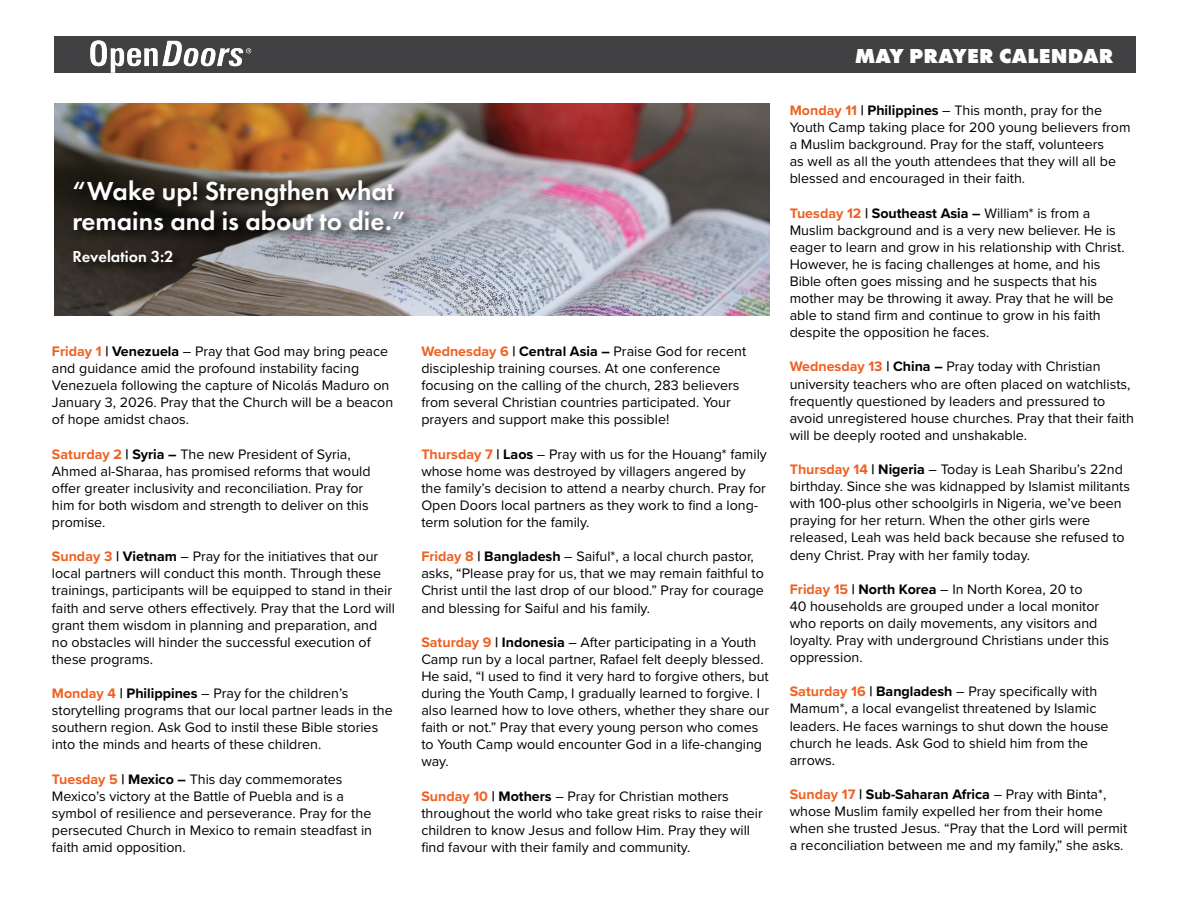
<style>
.page{position:relative;width:1188px;height:918px;background:#fff}
.page>*{position:absolute;margin:0;border:0;box-sizing:border-box;transform-origin:0 0}
.t1{font:600 27px/29.8px "Futura PT";color:#fff}
.t2{font:800 21px "Futura PT";letter-spacing:.01em;color:#fff}
.t3{font:600 16.5px "Futura PT";color:#fff}
.t4{font:14.25px/17.1px "Proxima Nova";color:#000}
.s1{font-weight:700;color:#ef6123}
.s2{font-weight:700}
</style>
<div class="page">
<div style="left:54px;top:36px;width:1082px;height:37px;background:#414042"></div>
<img style="left:90px;top:41px;width:162px;height:32px">
<img style="left:54px;top:104px;width:715px;height:212px">
<div style="left:70px;top:178px;width:345px;height:96px;background:#000;opacity:.79"></div>
<h1 class="t1" style="left:72px;top:176px;width:335px">“Wake up! Strengthen what remains and is about to die.”</h1>
<p class="t3" style="left:72px;top:246px;width:103px">Revelation 3:2</p>
<p class="t4" style="left:52px;top:342px;width:343px"><span class="s1">Friday 1</span> <span class="s2">| Venezuela</span> – Pray that God may bring peace and guidance amid the profound instability facing Venezuela following the capture of Nicolás Maduro on January 3, 2026. Pray that the Church will be a beacon of hope amidst chaos.</p>
<p class="t4" style="left:52px;top:445px;width:320px"><span class="s1">Saturday 2</span> <span class="s2">| Syria –</span> The new President of Syria, Ahmed al-Sharaa, has promised reforms that would offer greater inclusivity and reconciliation. Pray for him for both wisdom and strength to deliver on this promise.</p>
<p class="t4" style="left:52px;top:547px;width:345px"><span class="s1">Sunday 3</span> <span class="s2">| Vietnam</span> – Pray for the initiatives that our local partners will conduct this month. Through these trainings, participants will be equipped to stand in their faith and serve others effectively. Pray that the Lord will grant them wisdom in planning and preparation, and no obstacles will hinder the successful execution of these programs.</p>
<p class="t4" style="left:52px;top:684px;width:342px"><span class="s1">Monday 4</span> <span class="s2">| Philippines</span> – Pray for the children’s storytelling programs that our local partner leads in the southern region. Ask God to instil these Bible stories into the minds and hearts of these children.</p>
<p class="t4" style="left:52px;top:770px;width:322px"><span class="s1">Tuesday 5</span> <span class="s2">| Mexico –</span> This day commemorates Mexico’s victory at the Battle of Puebla and is a symbol of resilience and perseverance. Pray for the persecuted Church in Mexico to remain steadfast in faith amid opposition.</p>
<p class="t4" style="left:421px;top:342px;width:326px"><span class="s1">Wednesday 6</span> <span class="s2">| Central Asia –</span> Praise God for recent discipleship training courses. At one conference focusing on the calling of the church, 283 believers from several Christian countries participated. Your prayers and support make this possible!</p>
<p class="t4" style="left:421px;top:445px;width:347px"><span class="s1">Thursday 7</span> <span class="s2">| Laos</span> – Pray with us for the Houang* family whose home was destroyed by villagers angered by the family’s decision to attend a nearby church. Pray for Open Doors local partners as they work to find a long&shy;term solution for the family.</p>
<p class="t4" style="left:421px;top:547px;width:344px"><span class="s1">Friday 8</span> <span class="s2">| Bangladesh</span> – Saiful*, a local church pastor, asks, “Please pray for us, that we may remain faithful to Christ until the last drop of our blood.” Pray for courage and blessing for Saiful and his family.</p>
<p class="t4" style="left:421px;top:633px;width:349px"><span class="s1">Saturday 9</span> <span class="s2">| Indonesia</span> – After participating in a Youth Camp run by a local partner, Rafael felt deeply blessed.<br>He said, “I used to find it very hard to forgive others, but during the Youth Camp, I gradually learned to forgive. I also learned how to love others, whether they share our faith or not.” Pray that every young person who comes to Youth Camp would encounter God in a life-changing way.</p>
<p class="t4" style="left:421px;top:787px;width:343px"><span class="s1">Sunday 10</span> <span class="s2">| Mothers</span> – Pray for Christian mothers throughout the world who take great risks to raise their children to know Jesus and follow Him. Pray they will find favour with their family and community.</p>
<h2 class="t2" style="left:855px;top:42px;width:261px">MAY PRAYER CALENDAR</h2>
<p class="t4" style="left:790px;top:101px;width:342px"><span class="s1">Monday 11</span> <span class="s2">| Philippines</span> – This month, pray for the Youth Camp taking place for 200 young believers from a Muslim background. Pray for the staff, volunteers<br>as well as all the youth attendees that they will all be blessed and encouraged in their faith.</p>
<p class="t4" style="left:790px;top:204px;width:336px"><span class="s1">Tuesday 12</span> <span class="s2">| Southeast Asia –</span> William* is from a Muslim background and is a very new believer. He is eager to learn and grow in his relationship with Christ.<br>However, he is facing challenges at home, and his Bible often goes missing and he suspects that his mother may be throwing it away. Pray that he will be able to stand firm and continue to grow in his faith despite the opposition he faces.</p>
<p class="t4" style="left:790px;top:358px;width:346px"><span class="s1">Wednesday 13</span> <span class="s2">| China –</span> Pray today with Christian university teachers who are often placed on watchlists, frequently questioned by leaders and pressured to avoid unregistered house churches. Pray that their faith will be deeply rooted and unshakable.</p>
<p class="t4" style="left:790px;top:460px;width:342px"><span class="s1">Thursday 14</span> <span class="s2">| Nigeria</span> – Today is Leah Sharibu’s 22nd birthday. Since she was kidnapped by Islamist militants with 100-plus other schoolgirls in Nigeria, we’ve been praying for her return. When the other girls were released, Leah was held back because she refused to deny Christ. Pray with her family today.</p>
<p class="t4" style="left:790px;top:580px;width:321px"><span class="s1">Friday 15</span> <span class="s2">| North Korea</span> – In North Korea, 20 to<br>40 households are grouped under a local monitor who reports on daily movements, any visitors and loyalty. Pray with underground Christians under this oppression.</p>
<p class="t4" style="left:790px;top:682px;width:320px"><span class="s1">Saturday 16</span> <span class="s2">| Bangladesh</span> – Pray specifically with Mamum*, a local evangelist threatened by Islamic leaders. He faces warnings to shut down the house church he leads. Ask God to shield him from the arrows.</p>
<p class="t4" style="left:790px;top:785px;width:339px"><span class="s1">Sunday 17</span> <span class="s2">| Sub-Saharan Africa</span> – Pray with Binta*, whose Muslim family expelled her from their home when she trusted Jesus. “Pray that the Lord will permit a reconciliation between me and my family,” she asks.</p>
</div>
